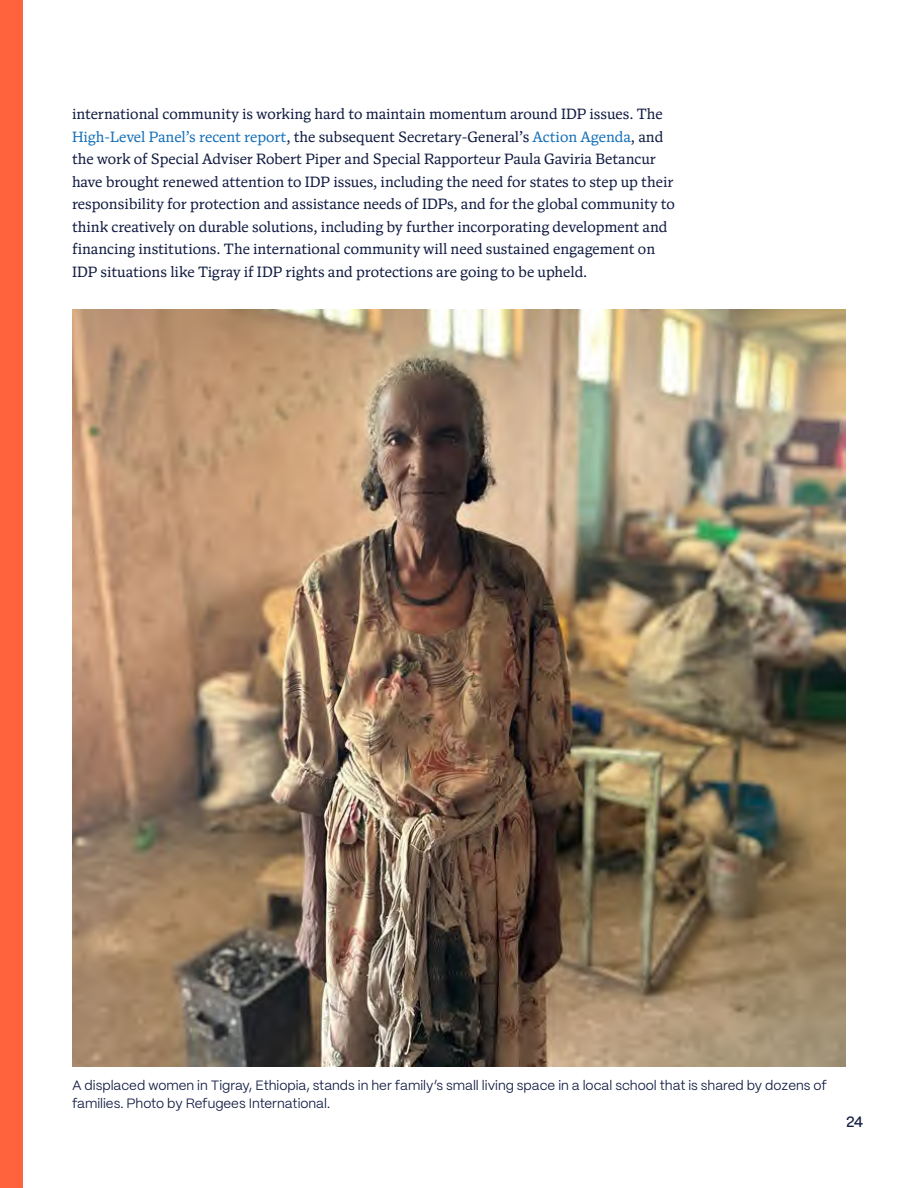
<style>
.page{position:relative;width:918px;height:1188px;background:#fff}
.page>*{position:absolute;margin:0;border:0;box-sizing:border-box;transform-origin:0 0}
.t1{font:15px/22.5px "Antonia Variable";color:#121c42}
.t2{font:500 15px "PP Mori";color:#121c42}
.t3{font:13.5px/18px "PP Mori";color:#121c42}
.s1{color:#1670b9}
</style>
<div class="page">
<div style="left:0;top:0;width:22px;height:1188px;background:#ff633e"></div>
<img style="left:72px;top:309px;width:774px;height:757px">
<p class="t1" style="left:72px;top:103px;width:604px">international community is working hard to maintain momentum around IDP issues. The <span class="s1">High-Level Panel’s recent report</span>, the subsequent Secretary-General’s <span class="s1">Action Agenda</span>, and the work of Special Adviser Robert Piper and Special Rapporteur Paula Gaviria Betancur have brought renewed attention to IDP issues, including the need for states to step up their responsibility for protection and assistance needs of IDPs, and for the global community to think creatively on durable solutions, including by further incorporating development and financing institutions. The international community will need sustained engagement on IDP situations like Tigray if IDP rights and protections are going to be upheld.</p>
<p class="t3" style="left:72px;top:1076px;width:756px">A displaced women in Tigray, Ethiopia, stands in her family’s small living space in a local school that is shared by dozens of families. Photo by Refugees International.</p>
<p class="t2" style="left:846px;top:1109px;width:19px">24</p>
</div>
